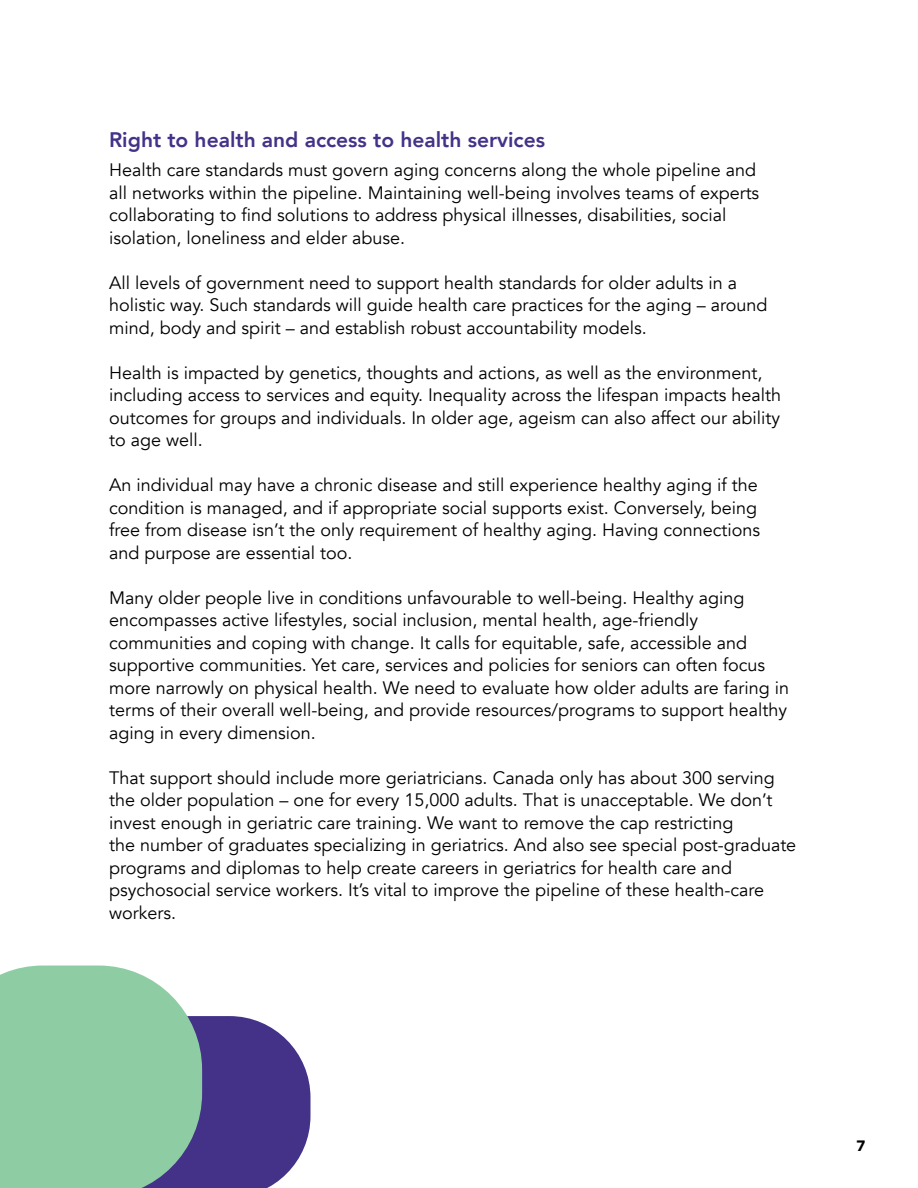
<style>
.page{position:relative;width:918px;height:1188px;background:#fff}
.page>*{position:absolute;margin:0;border:0;box-sizing:border-box;transform-origin:0 0}
.t1{font:800 21px "Avenir";color:#443289}
.t2{font:18px/22.5px "Avenir";color:#000}
.t3{font:900 15px "Avenir";color:#000}
</style>
<div class="page">
<svg style="left:202px;top:1016px;width:108px;height:172px;background:#584896"></svg>
<svg style="left:0;top:966px;width:202px;height:222px;background:#90c8a7"></svg>
<p class="t1" style="left:109px;top:123px;width:438px">Right to health and access to health services</p>
<p class="t2" style="left:109px;top:159px;width:652px">Health care standards must govern aging concerns along the whole pipeline and all networks within the pipeline. Maintaining well-being involves teams of experts collaborating to find solutions to address physical illnesses, disabilities, social isolation, loneliness and elder abuse.</p>
<p class="t2" style="left:109px;top:271px;width:660px">All levels of government need to support health standards for older adults in a holistic way. Such standards will guide health care practices for the aging – around mind, body and spirit – and establish robust accountability models.</p>
<p class="t2" style="left:109px;top:361px;width:674px">Health is impacted by genetics, thoughts and actions, as well as the environment, including access to services and equity. Inequality across the lifespan impacts health outcomes for groups and individuals. In older age, ageism can also affect our ability to age well.</p>
<p class="t2" style="left:109px;top:474px;width:653px">An individual may have a chronic disease and still experience healthy aging if the condition is managed, and if appropriate social supports exist. Conversely, being free from disease isn’t the only requirement of healthy aging. Having connections and purpose are essential too.</p>
<p class="t2" style="left:109px;top:586px;width:682px">Many older people live in conditions unfavourable to well-being. Healthy aging encompasses active lifestyles, social inclusion, mental health, age-friendly communities and coping with change. It calls for equitable, safe, accessible and supportive communities. Yet care, services and policies for seniors can often focus more narrowly on physical health. We need to evaluate how older adults are faring in terms of their overall well-being, and provide resources/programs to support healthy aging in every dimension.</p>
<p class="t2" style="left:109px;top:766px;width:689px">That support should include more geriatricians. Canada only has about 300 serving the older population – one for every 15,000 adults. That is unacceptable. We don’t invest enough in geriatric care training. We want to remove the cap restricting<br>the number of graduates specializing in geriatrics. And also see special post-graduate programs and diplomas to help create careers in geriatrics for health care and psychosocial service workers. It’s vital to improve the pipeline of these health-care workers.</p>
<p class="t3" style="left:856px;top:1133px;width:10px">7</p>
</div>
